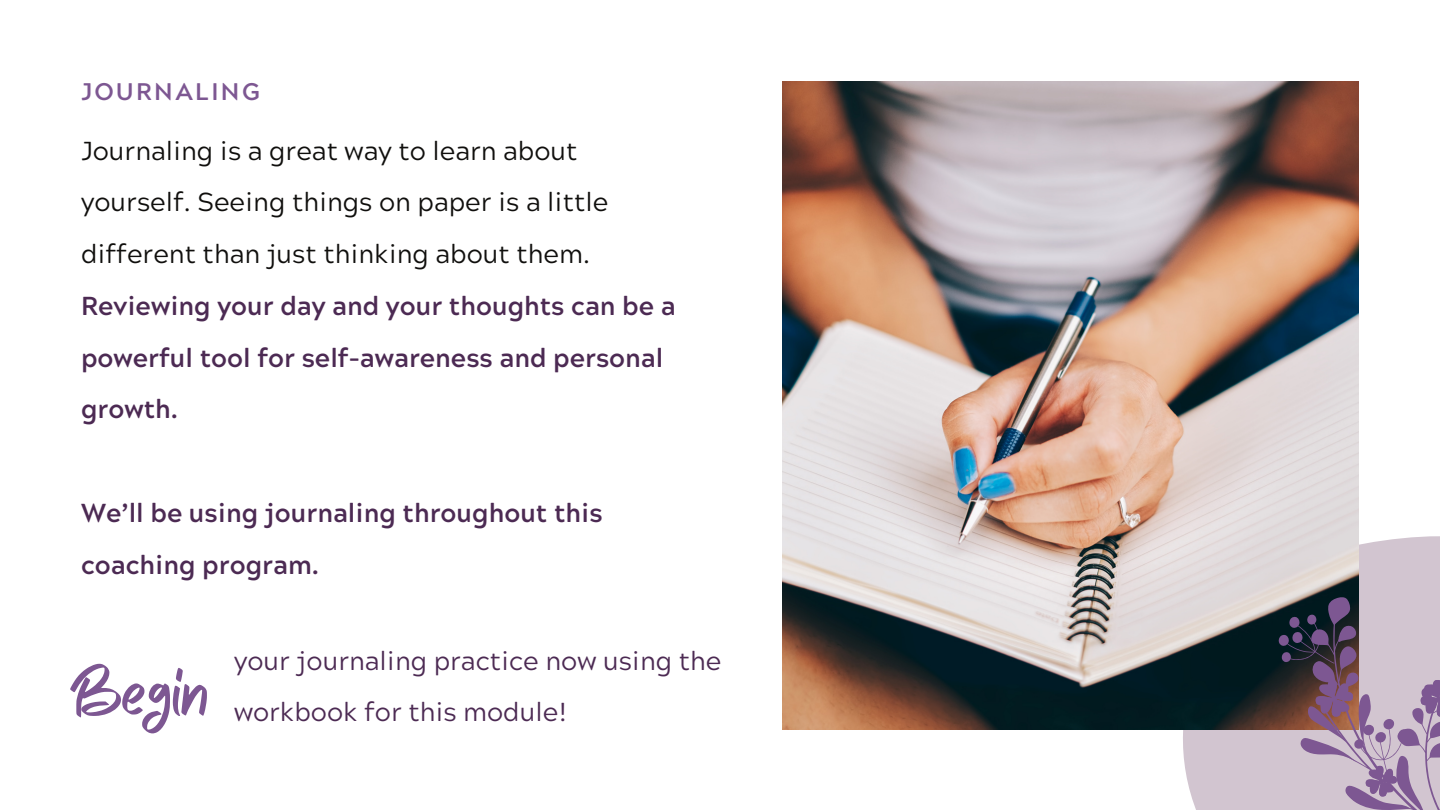
<style>
.page{position:relative;width:1440px;height:810px;background:#fff}
.page>*{position:absolute;margin:0;border:0;box-sizing:border-box;transform-origin:0 0}
.t1{font:72.5px "Vintage Moon";color:#7d5792}
.t2{font:26px/51.8px "Acherus Grotesque";color:#100f0d}
.t3{font:26px/51.8px "Acherus Grotesque";color:#4c2a53}
.t4{font:700 26px/51.8px "Acherus Grotesque";color:#4c2a53}
.t5{font:700 24px "Acherus Grotesque";letter-spacing:.1em;color:#7d5792}
.s1{font-weight:700;color:#4c2a53}
</style>
<div class="page">
<svg style="left:1122px;top:536px;width:318px;height:274px;fill:#d2c5d0"></svg>
<img style="left:783px;top:81px;width:576px;height:648px">
<svg style="left:1248px;top:590px;width:192px;height:220px;background:#978797"></svg>
<p class="t5" style="left:81px;top:82px;width:180px">JOURNALING</p>
<p class="t2" style="left:81px;top:128px;width:596px">Journaling is a great way to learn about yourself. Seeing things on paper is a little different than just thinking about them.<br><span class="s1">Reviewing your day and your thoughts can be a powerful tool for self-awareness and personal growth.</span></p>
<p class="t4" style="left:81px;top:490px;width:523px">We’ll be using journaling throughout this coaching program.</p>
<p class="t1" style="left:69px;top:649px;width:141px">Begin</p>
<p class="t3" style="left:234px;top:638px;width:489px">your journaling practice now using the workbook for this module!</p>
</div>
